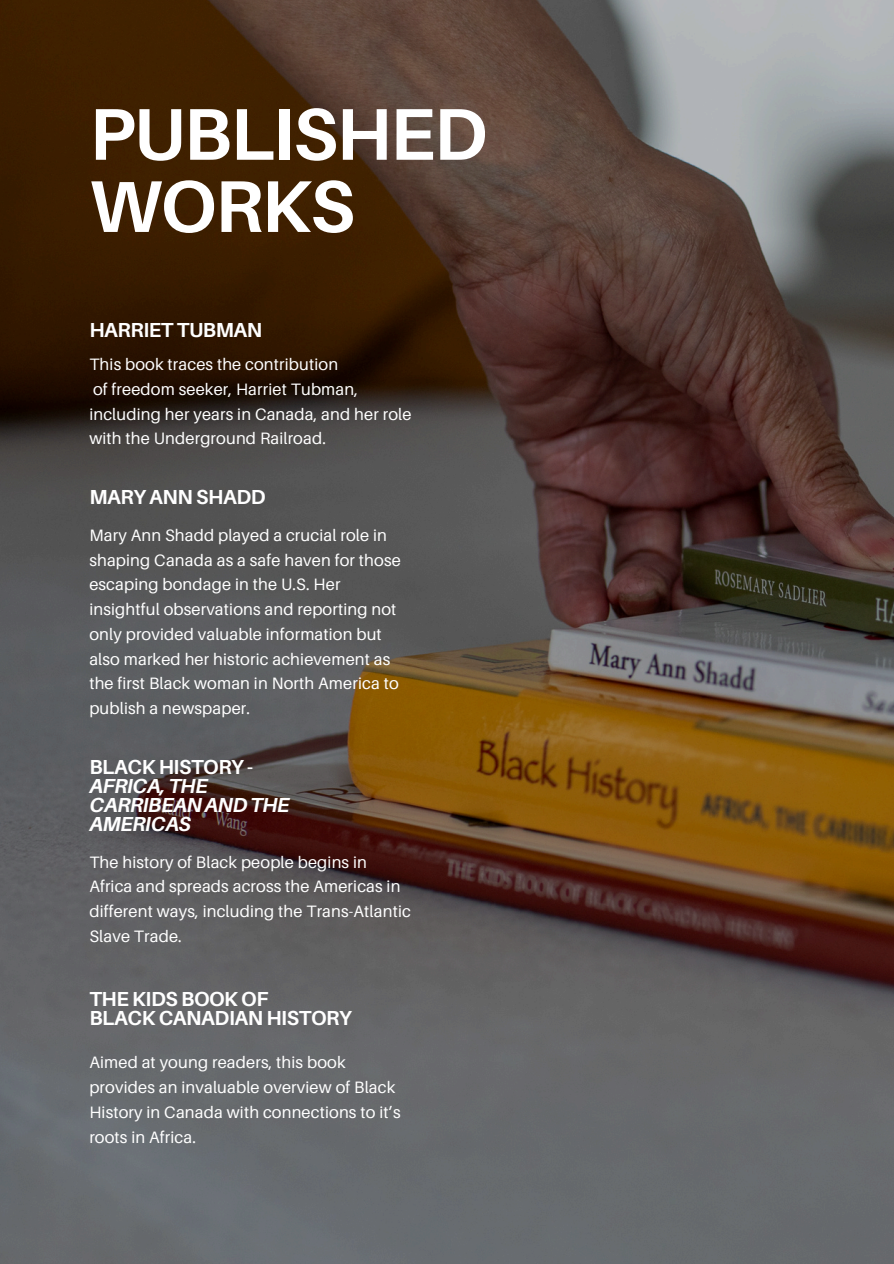
<style>
.page{position:relative;width:894px;height:1264px;background:#fff}
.page>*{position:absolute;margin:0;border:0;box-sizing:border-box;transform-origin:0 0}
.t1{font:700 73.35px/72.2px "Aileron";letter-spacing:-.02em;color:#fff}
.t2{font:700 20.25px/19.2px "Aileron";letter-spacing:-.02em;color:#fff}
.t3{font:italic 700 20.25px/19.2px "Aileron";letter-spacing:-.02em;color:#fff}
.t4{font:16.5px/24.8px "Aileron";letter-spacing:.01em;color:#fff}
.s1{font-style:normal}
</style>
<div class="page">
<img style="left:0;top:0;width:893px;height:1263px">
<p class="t1" style="left:89px;top:96px;width:399px">PUBLISHED<br>WORKS</p>
<h1 class="t2" style="left:89px;top:320px;width:174px">HARRIET TUBMAN</h1>
<p class="t4" style="left:89px;top:351px;width:250px">This book traces the contribution</p>
<h2 class="t4" style="left:89px;top:376px;width:323px">of freedom seeker, Harriet Tubman, including her years in Canada, and her role with the Underground Railroad.</h2>
<h2 class="t2" style="left:89px;top:486px;width:178px">MARY ANN SHADD</h2>
<h2 class="t4" style="left:89px;top:522px;width:313px">Mary Ann Shadd played a crucial role in shaping Canada as a safe haven for those escaping bondage in the U.S. Her insightful observations and reporting not only provided valuable information but also marked her historic achievement as the first Black woman in North America to publish a newspaper.</h2>
<p class="t3" style="left:89px;top:756px;width:202px"><span class="s1">BLACK HISTORY -<br></span>AFRICA,THE<br>CARRIBEANANDTHE<br>AMERICAS</p>
<p class="t4" style="left:89px;top:849px;width:323px">The history of Black people begins in Africa and spreads across the Americas in different ways, including the Trans-Atlantic Slave Trade.</p>
<p class="t2" style="left:89px;top:988px;width:264px">THE KIDS BOOK OF<br>BLACK CANADIAN HISTORY</p>
<h2 class="t4" style="left:89px;top:1049px;width:312px">Aimed at young readers, this book provides an invaluable overview of Black History in Canada with connections to it’s roots in Africa.</h2>
</div>
